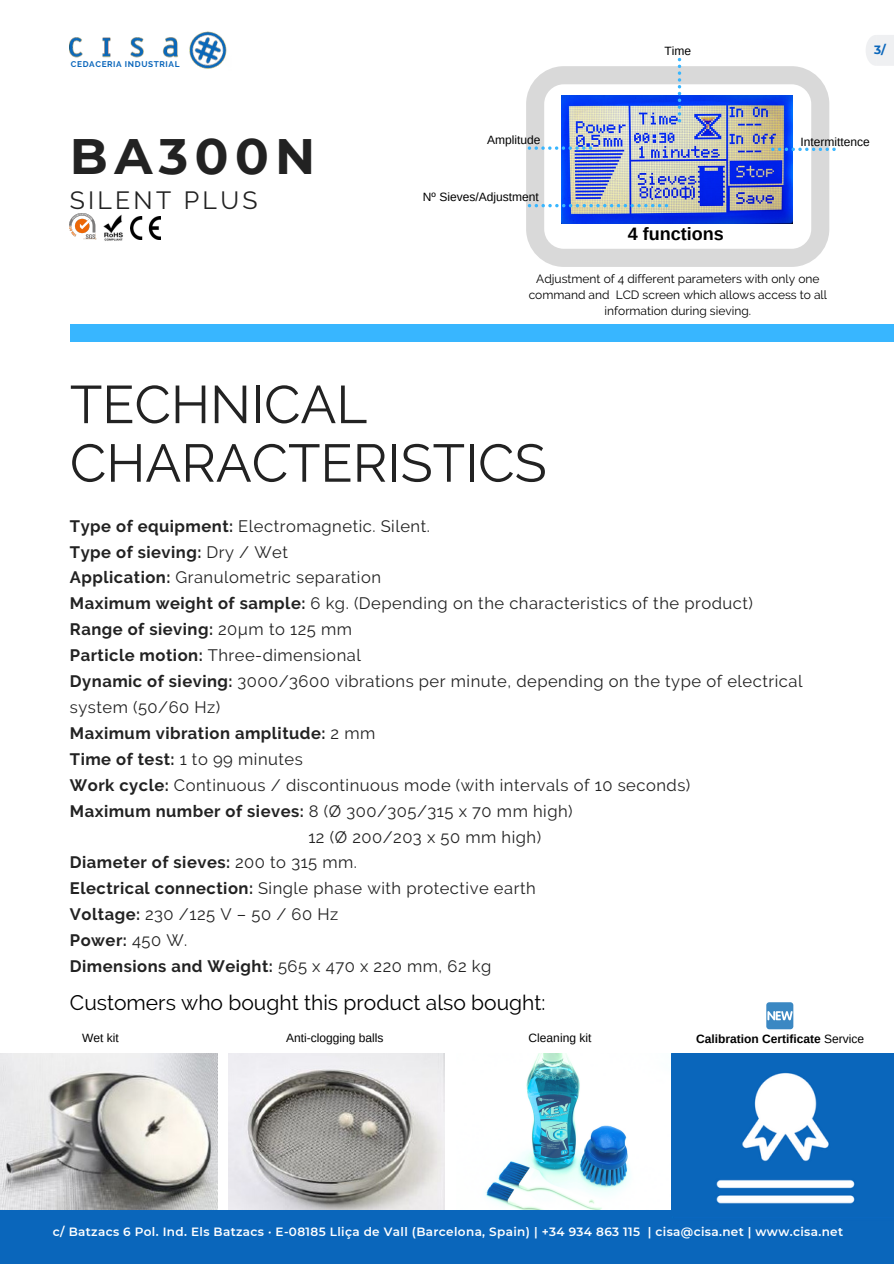
<style>
.page{position:relative;width:894px;height:1264px;background:#fff}
.page>*{position:absolute;margin:0;border:0;box-sizing:border-box;transform-origin:0 0}
.t1{font:52.95px/58.5px "Raleway";color:#222}
.t2{font:700 49.65px "Montserrat";letter-spacing:.13em;color:#222}
.t3{font:24.9px "Raleway";letter-spacing:.13em;color:#222}
.t4{font:21px "Raleway";color:#000}
.t5{font:700 18px "Arimo";color:#000}
.t6{font:16.5px "Raleway";letter-spacing:.03em;color:#222}
.t7{font:700 16.5px "Raleway";letter-spacing:.03em;color:#222}
.t8{font:12px/15.8px "Raleway";color:#000;text-align:center}
.t9{font:600 12px "Montserrat";letter-spacing:.03em;color:#fff}
.t10{font:12px "Arimo";color:#000}
.t11{font:700 12px "Arimo";color:#000}
.t12{font:700 12px "Montserrat";color:#0a66bb}
.t13{font:700 8.25px "Raleway";letter-spacing:.07em;color:#0a66bb}
.s1{font-weight:700}
.s2{font-weight:400}
</style>
<div class="page">
<div style="left:70px;top:324px;width:823px;height:17px;background:#38b6ff"></div>
<div style="left:0;top:1210px;width:893px;height:53px;background:#0a66bb"></div>
<svg style="left:526px;top:66px;width:303px;height:201px;fill:#dbdbdf"></svg>
<img style="left:70px;top:31px;width:157px;height:38px">
<div style="left:766px;top:1002px;width:27px;height:27px;background:#3b88c3;border-radius:3px"></div>
<svg style="left:767px;top:1011px;width:25px;height:9px"></svg>
<svg style="left:866px;top:35px;width:27px;height:31px"></svg>
<img style="left:1px;top:1053px;width:216px;height:156px">
<img style="left:228px;top:1053px;width:217px;height:156px">
<img style="left:485px;top:1053px;width:145px;height:156px">
<img style="left:671px;top:1053px;width:222px;height:157px">
<img style="left:561px;top:96px;width:231px;height:128px">
<svg style="left:677px;top:58px;width:4px;height:64px"></svg>
<svg style="left:527px;top:146px;width:65px;height:4px"></svg>
<svg style="left:527px;top:204px;width:141px;height:3px"></svg>
<svg style="left:771px;top:148px;width:64px;height:3px"></svg>
<img style="left:103px;top:214px;width:20px;height:27px">
<img style="left:130px;top:217px;width:30px;height:22px">
<img style="left:70px;top:214px;width:27px;height:26px">
<p class="t13" style="left:71px;top:60px;width:110px">CEDACERIA INDUSTRIAL</p>
<h2 class="t2" style="left:70px;top:125px;width:247px">BA300N</h2>
<h3 class="t3" style="left:70px;top:185px;width:189px">SILENT PLUS</h3>
<p class="t10" style="left:487px;top:134px;width:55px">Amplitude</p>
<p class="t10" style="left:423px;top:190px;width:117px">Nº Sieves/Adjustment</p>
<p class="t10" style="left:664px;top:44px;width:28px">Time</p>
<p class="t12" style="left:873px;top:43px;width:13px">3/</p>
<p class="t10" style="left:800px;top:135px;width:71px">Intermittence</p>
<p class="t5" style="left:627px;top:223px;width:97px">4 functions</p>
<p class="t8" style="left:528px;top:271px;width:300px">Adjustment of 4 different parameters with only one command and LCD screen which allows access to all information during sieving.</p>
<h1 class="t1" style="left:70px;top:375px;width:478px">TECHNICAL<br>CHARACTERISTICS</h1>
<p class="t6" style="left:70px;top:516px;width:361px"><span class="s1">Type of equipment:</span> Electromagnetic. Silent.</p>
<p class="t7" style="left:70px;top:542px;width:219px">Type of sieving: <span class="s2">Dry / Wet</span></p>
<p class="t6" style="left:70px;top:568px;width:312px"><span class="s1">Application:</span> Granulometric separation</p>
<p class="t6" style="left:70px;top:594px;width:684px"><span class="s1">Maximum weight of sample:</span> 6 kg. (Depending on the characteristics of the product)</p>
<p class="t7" style="left:70px;top:619px;width:283px">Range of sieving: <span class="s2">20µm to 125 mm</span></p>
<p class="t6" style="left:70px;top:645px;width:292px"><span class="s1">Particle motion:</span> Three-dimensional</p>
<p class="t6" style="left:70px;top:671px;width:733px"><span class="s1">Dynamic of sieving:</span> 3000/3600 vibrations per minute, depending on the type of electrical</p>
<p class="t6" style="left:70px;top:697px;width:152px">system (50/60 Hz)</p>
<p class="t7" style="left:70px;top:723px;width:307px">Maximum vibration amplitude: <span class="s2">2 mm</span></p>
<p class="t6" style="left:70px;top:749px;width:234px"><span class="s1">Time of test:</span> 1 to 99 minutes</p>
<p class="t6" style="left:70px;top:775px;width:621px"><span class="s1">Work cycle:</span> Continuous / discontinuous mode (with intervals of 10 seconds)</p>
<p class="t6" style="left:70px;top:801px;width:504px"><span class="s1">Maximum number of sieves:</span> 8 (Ø 300/305/315 x 70 mm high)</p>
<p class="t6" style="left:308px;top:827px;width:234px">12 (Ø 200/203 x 50 mm high)</p>
<p class="t7" style="left:70px;top:853px;width:288px">Diameter of sieves: <span class="s2">200 to 315 mm.</span></p>
<p class="t6" style="left:70px;top:878px;width:467px"><span class="s1">Electrical connection:</span> Single phase with protective earth</p>
<p class="t6" style="left:70px;top:904px;width:270px"><span class="s1">Voltage:</span> 230 /125 V – 50 / 60 Hz</p>
<p class="t7" style="left:70px;top:930px;width:119px">Power: <span class="s2">450 W.</span></p>
<p class="t7" style="left:70px;top:956px;width:423px">Dimensions and Weight: <span class="s2">565 x 470 x 220 mm, 62 kg</span></p>
<p class="t4" style="left:70px;top:990px;width:477px">Customers who bought this product also bought:</p>
<p class="t10" style="left:82px;top:1030px;width:38px">Wet kit</p>
<p class="t10" style="left:286px;top:1030px;width:99px">Anti-clogging balls</p>
<p class="t10" style="left:528px;top:1030px;width:64px">Cleaning kit</p>
<p class="t11" style="left:695px;top:1031px;width:170px">Calibration Certificate <span class="s2">Service</span></p>
<p class="t9" style="left:53px;top:1224px;width:791px">c/ Batzacs 6 Pol. Ind. Els Batzacs · E-08185 Lliça de Vall (Barcelona, Spain) | +34 934 863 115 | cisa@cisa.net | www.cisa.net</p>
</div>
